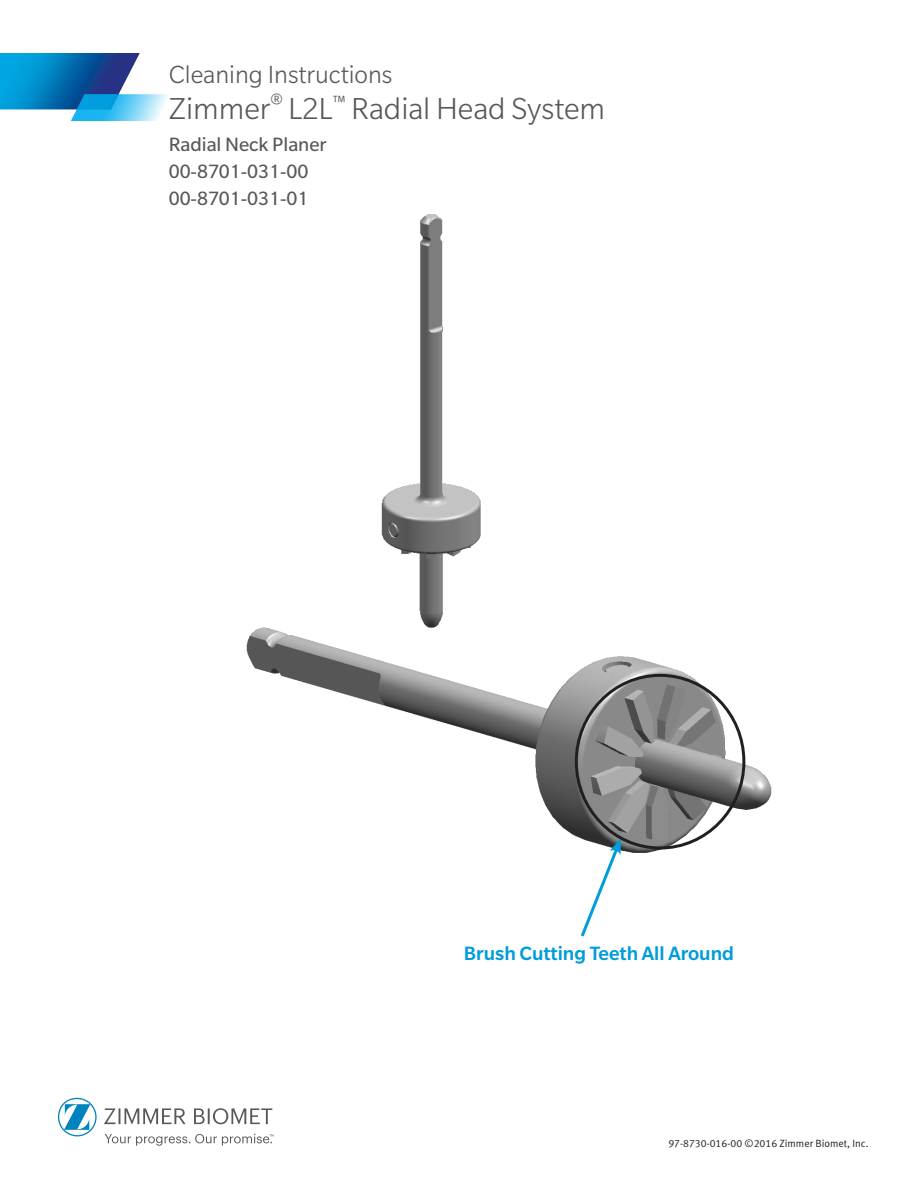
<style>
.page{position:relative;width:918px;height:1188px;background:#fff}
.page>*{position:absolute;margin:0;border:0;box-sizing:border-box;transform-origin:0 0}
.t1{font:300 33px "Slate Pro";color:#57585a}
.t2{font:300 27px "Slate Pro";color:#57585a}
.t3{font:21px/27px "Slate Pro";color:#57585a}
.t4{font:500 21px "Slate Pro";color:#009cdb}
.t5{font:10.5px "Meta Normal LF";color:#231f20}
</style>
<div class="page">
<img style="left:246px;top:627px;width:526px;height:226px">
<svg style="left:578px;top:838px;width:43px;height:99px"></svg>
<img style="left:359px;top:214px;width:153px;height:426px">
<img style="left:0;top:53px;width:168px;height:68px">
<svg style="left:104px;top:1108px;width:168px;height:16px"></svg>
<svg style="left:58px;top:1098px;width:39px;height:38px"></svg>
<svg style="left:105px;top:1134px;width:169px;height:12px"></svg>
<p class="t2" style="left:169px;top:61px;width:225px">Cleaning Instructions</p>
<p class="t1" style="left:169px;top:92px;width:438px">Zimmer<sup>®</sup> L2L<sup>™</sup> Radial Head System</p>
<p class="t3" style="left:169px;top:131px;width:160px">Radial Neck Planer<br>00-8701-031-00</p>
<p class="t3" style="left:169px;top:185px;width:141px">00-8701-031-01</p>
<p class="t4" style="left:464px;top:942px;width:272px">Brush Cutting Teeth All Around</p>
<p class="t5" style="left:668px;top:1137px;width:202px">97-8730-016-00 ©2016 Zimmer Biomet, Inc.</p>
</div>
